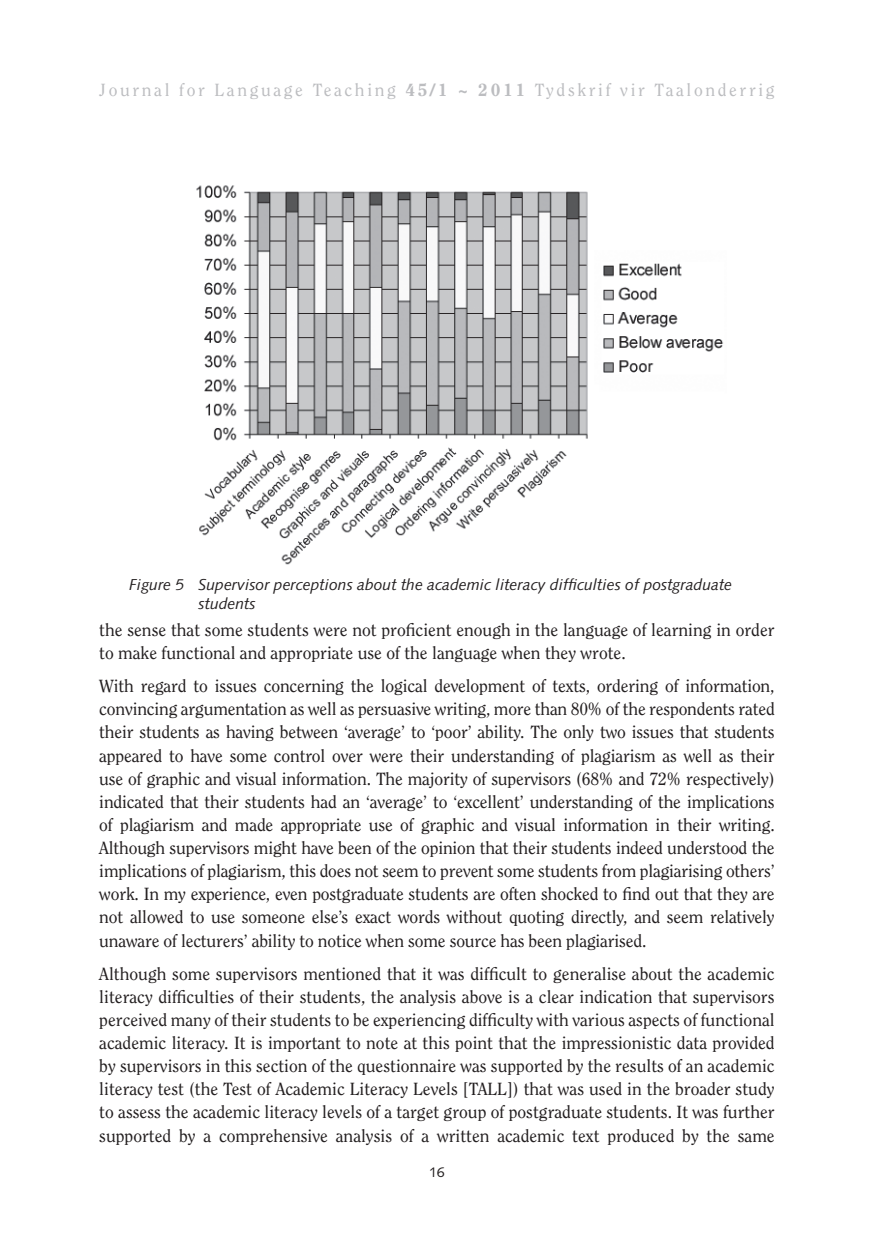
<style>
.page{position:relative;width:874px;height:1241px;background:#fff}
.page>*{position:absolute;margin:0;border:0;box-sizing:border-box;transform-origin:0 0}
.t1{font:17.5px/23.1px "Clearface";color:#231f20;text-align:justify}
.t2{font:17.5px "Clearface";letter-spacing:.15em;color:#bcbdc0}
.t3{font:italic 15.75px/19.2px "Syntax";color:#231f20}
.t4{font:14px "Syntax";color:#231f20}
.s1{font-weight:800}
</style>
<div class="page">
<img style="left:196px;top:185px;width:527px;height:380px">
<p class="t2" style="left:99px;top:80px;width:676px">Journal for Language Teaching <span class="s1">45/1 ~ 2011</span> Tydskrif vir Taalonderrig</p>
<p class="t3" style="left:198px;top:575px;width:534px;text-indent:-69px">Figure 5 Supervisor perceptions about the academic literacy difficulties of postgraduate students</p>
<p class="t1" style="left:99px;top:618px;width:676px">the sense that some students were not proficient enough in the language of learning in order to make functional and appropriate use of the language when they wrote.</p>
<p class="t1" style="left:99px;top:674px;width:676px">With regard to issues concerning the logical development of texts, ordering of information, convincing argumentation as well as persuasive writing, more than 80% of the respondents rated their students as having between ‘average’ to ‘poor’ ability. The only two issues that students appeared to have some control over were their understanding of plagiarism as well as their use of graphic and visual information. The majority of supervisors (68% and 72% respectively) indicated that their students had an ‘average’ to ‘excellent’ understanding of the implications of plagiarism and made appropriate use of graphic and visual information in their writing.<br>Although supervisors might have been of the opinion that their students indeed understood the implications of plagiarism, this does not seem to prevent some students from plagiarising others’ work. In my experience, even postgraduate students are often shocked to find out that they are not allowed to use someone else’s exact words without quoting directly, and seem relatively unaware of lecturers’ ability to notice when some source has been plagiarised.</p>
<p class="t1" style="left:99px;top:961px;width:676px">Although some supervisors mentioned that it was difficult to generalise about the academic literacy difficulties of their students, the analysis above is a clear indication that supervisors perceived many of their students to be experiencing difficulty with various aspects of functional academic literacy. It is important to note at this point that the impressionistic data provided by supervisors in this section of the questionnaire was supported by the results of an academic literacy test (the Test of Academic Literacy Levels [TALL]) that was used in the broader study to assess the academic literacy levels of a target group of postgraduate students. It was further supported by a comprehensive analysis of a written academic text produced by the same</p>
<p class="t4" style="left:429px;top:1163px;width:17px">16</p>
</div>
